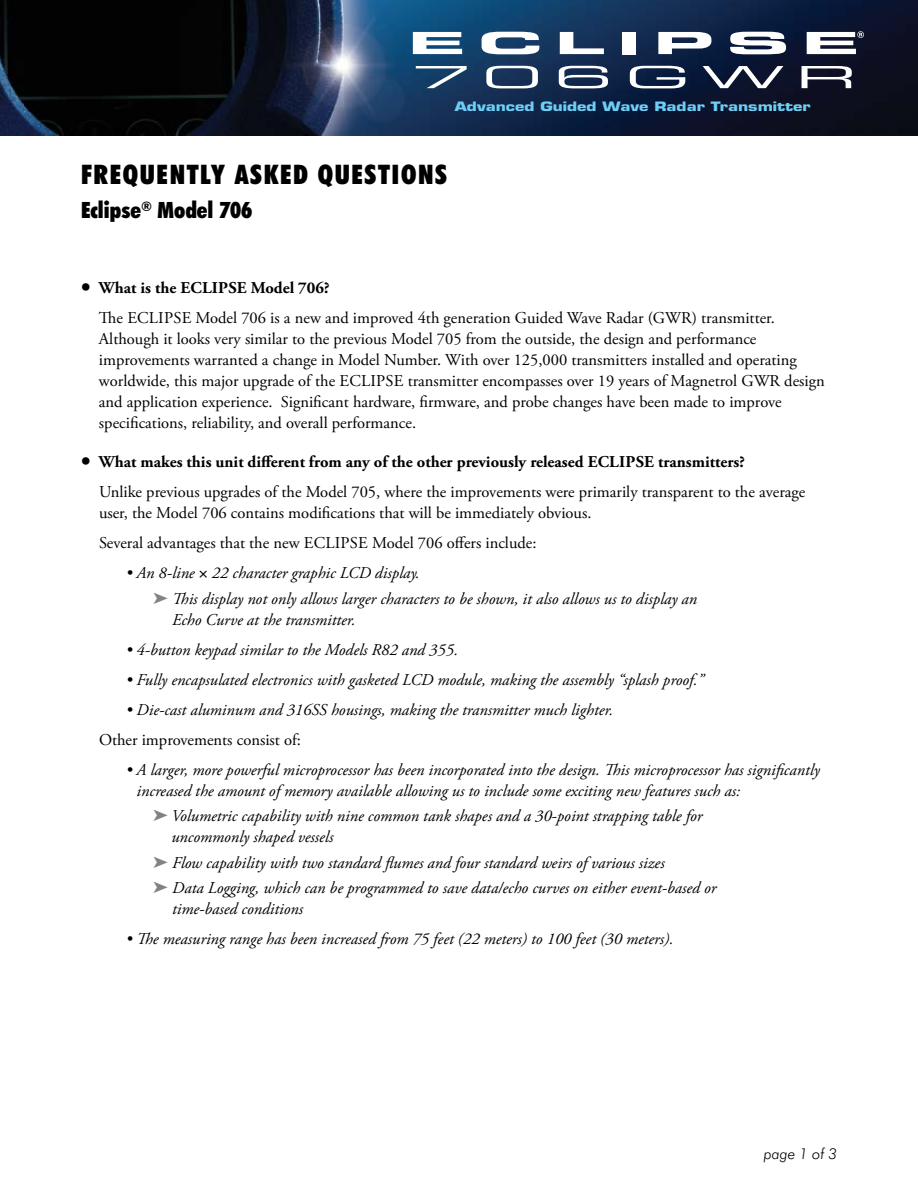
<style>
.page{position:relative;width:918px;height:1188px;background:#fff}
.page>*{position:absolute;margin:0;border:0;box-sizing:border-box;transform-origin:0 0}
.t1{font:900 condensed 27px "Futura BT";letter-spacing:.06em;color:#000}
.t2{font:900 condensed 22.5px "Futura BT";color:#000}
.t3{font:italic 16.5px/25.5px "Adobe Garamond Pro";color:#000}
.t4{font:16.5px/21px "Adobe Garamond Pro";color:#000}
.t5{font:italic 300 15px "Futura BT";color:#000}
.t6{font:700 12.6px "Eurostile";color:#6dcff6;scale:1.3 1}
.s1{font-weight:700;font-size:24px}
.s2{font-weight:700}
.s3{color:#808285}
</style>
<div class="page">
<img style="left:0;top:0;width:918px;height:135px">
<svg style="left:413px;top:32px;width:49px;height:22px"></svg>
<svg style="left:482px;top:32px;width:57px;height:22px"></svg>
<svg style="left:560px;top:32px;width:44px;height:22px"></svg>
<div style="left:623px;top:32px;width:13px;height:22px;background:#fff"></div>
<svg style="left:658px;top:32px;width:53px;height:22px"></svg>
<svg style="left:730px;top:32px;width:56px;height:22px"></svg>
<svg style="left:416px;top:66px;width:51px;height:22px"></svg>
<svg style="left:486px;top:66px;width:52px;height:22px"></svg>
<svg style="left:559px;top:66px;width:49px;height:22px"></svg>
<svg style="left:630px;top:66px;width:55px;height:22px"></svg>
<svg style="left:703px;top:66px;width:80px;height:22px"></svg>
<svg style="left:802px;top:66px;width:50px;height:22px"></svg>
<svg style="left:807px;top:31px;width:57px;height:23px"></svg>
<p class="t6" style="left:455px;top:99px;width:275px">Advanced Guided Wave Radar Transmitter</p>
<h1 class="t1" style="left:81px;top:158px;width:367px">FREQUENTLY ASKED QUESTIONS</h1>
<h2 class="t2" style="left:81px;top:196px;width:173px">Eclipse<sup>®</sup> Model 706</h2>
<p class="t4" style="left:99px;top:273px;width:677px;line-height:30px;text-indent:-18px"><span class="s1">•</span> <span class="s2">What is the ECLIPSE Model 706?<br></span>The ECLIPSE Model 706 is a new and improved 4th generation Guided Wave Radar (GWR) transmitter.</p>
<p class="t4" style="left:99px;top:329px;width:727px">Although it looks very similar to the previous Model 705 from the outside, the design and performance improvements warranted a change in Model Number. With over 125,000 transmitters installed and operating worldwide, this major upgrade of the ECLIPSE transmitter encompasses over 19 years of Magnetrol GWR design and application experience. Significant hardware, firmware, and probe changes have been made to improve specifications, reliability, and overall performance.</p>
<p class="t4" style="left:99px;top:447px;width:708px;line-height:30px;text-indent:-18px"><span class="s1">•</span> <span class="s2">What makes this unit different from any of the other previously released ECLIPSE transmitters?<br></span>Unlike previous upgrades of the Model 705, where the improvements were primarily transparent to the average</p>
<p class="t4" style="left:99px;top:498px;width:494px;line-height:30px">user, the Model 706 contains modifications that will be immediately obvious.<br>Several advantages that the new ECLIPSE Model 706 offers include:</p>
<p class="t3" style="left:153px;top:561px;width:546px;text-indent:-27px">• An 8-line 22 character graphic LCD display.<br><span class="s3">➤</span> This display not only allows larger characters to be shown, it also allows us to display an</p>
<p class="t3" style="left:172px;top:607px;width:185px">Echo Curve at the transmitter.</p>
<p class="t3" style="left:126px;top:637px;width:334px">• 4-button keypad similar to the Models R82 and 355.</p>
<p class="t3" style="left:126px;top:667px;width:579px">• Fully encapsulated electronics with gasketed LCD module, making the assembly “splash proof.”</p>
<p class="t3" style="left:126px;top:697px;width:489px">• Die-cast aluminum and 316SS housings, making the transmitter much lighter.</p>
<p class="t4" style="left:99px;top:729px;width:204px">Other improvements consist of:</p>
<p class="t3" style="left:137px;top:759px;width:685px;line-height:21px;text-indent:-11px">• A larger, more powerful microprocessor has been incorporated into the design. This microprocessor has significantly increased the amount of memory available allowing us to include some exciting new features such as:</p>
<p class="t3" style="left:171px;top:806px;width:532px;line-height:21px;text-indent:-18px"><span class="s3">➤</span> Volumetric capability with nine common tank shapes and a 30-point strapping table for uncommonly shaped vessels</p>
<p class="t3" style="left:153px;top:850px;width:565px"><span class="s3">➤</span> Flow capability with two standard flumes and four standard weirs of various sizes<br><span class="s3">➤</span> Data Logging, which can be programmed to save data/echo curves on either event-based or</p>
<p class="t3" style="left:172px;top:897px;width:132px">time-based conditions</p>
<p class="t3" style="left:126px;top:927px;width:549px">• The measuring range has been increased from 75 feet (22 meters) to 100 feet (30 meters).</p>
<p class="t5" style="left:764px;top:1145px;width:75px">page 1 of 3</p>
</div>
